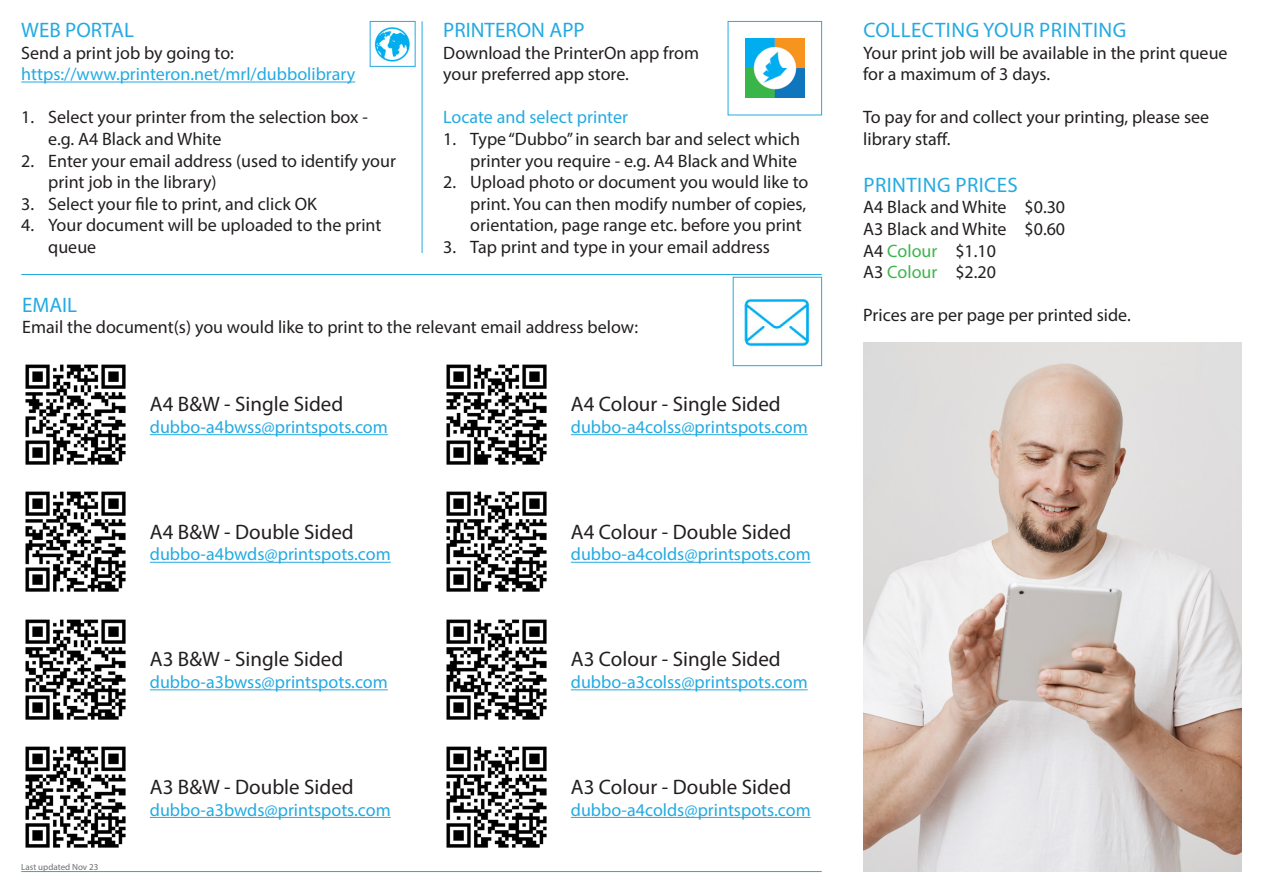
<style>
.page{position:relative;width:1263px;height:893px;background:#fff}
.page>*{position:absolute;margin:0;border:0;box-sizing:border-box;transform-origin:0 0}
.t1{font:21px "Myriad Pro";color:#231f20}
.Section_Heading{font:21px "Myriad Pro";letter-spacing:.02em;color:#24aae1}
.Section_Heading-2{font:21px "Myriad Pro";color:#24aae1}
.t2{font:18px/21.6px "Myriad Pro";color:#231f20}
.URL{font:18px "Myriad Pro";color:#24aae1}
.Section_Subheading{font:18px "Myriad Pro";color:#24aae1}
.t3{font:9px "Myriad Pro";color:#6c6d70}
.s1{color:#3cb54c}
</style>
<div class="page">
<img style="left:863px;top:343px;width:379px;height:529px">
<img style="left:25px;top:364px;width:101px;height:101px">
<img style="left:446px;top:364px;width:101px;height:101px">
<hr style="left:150px;top:434px;width:238px;height:1px;background:#24aae1">
<hr style="left:571px;top:434px;width:237px;height:1px;background:#24aae1">
<img style="left:25px;top:491px;width:101px;height:101px">
<img style="left:446px;top:491px;width:101px;height:101px">
<hr style="left:150px;top:562px;width:241px;height:1px;background:#24aae1">
<hr style="left:571px;top:562px;width:240px;height:1px;background:#24aae1">
<img style="left:25px;top:619px;width:101px;height:101px">
<img style="left:446px;top:619px;width:101px;height:101px">
<hr style="left:150px;top:689px;width:238px;height:1px;background:#24aae1">
<hr style="left:571px;top:689px;width:237px;height:1px;background:#24aae1">
<img style="left:25px;top:746px;width:101px;height:102px">
<img style="left:446px;top:746px;width:101px;height:102px">
<hr style="left:150px;top:817px;width:241px;height:1px;background:#24aae1">
<hr style="left:571px;top:817px;width:240px;height:1px;background:#24aae1">
<hr style="left:21px;top:871px;width:801px;height:1px;background:#24aae1">
<hr style="left:21px;top:274px;width:801px;height:1px;background:#24aae1">
<hr style="left:21px;top:82px;width:334px;height:1px;background:#24aae1">
<img style="left:745px;top:39px;width:59px;height:59px">
<div style="left:728px;top:21px;width:94px;height:94px;border:1px solid #24aae1"></div>
<hr style="left:422px;top:21px;width:1px;height:232px;background:#24aae1">
<img style="left:744px;top:298px;width:65px;height:49px">
<div style="left:733px;top:277px;width:89px;height:89px;border:1px solid #24aae1"></div>
<img style="left:374px;top:27px;width:36px;height:35px">
<div style="left:370px;top:21px;width:45px;height:46px;border:1px solid #24aae1"></div>
<p class="Section_Heading-2" style="left:21px;top:17px;width:114px">WEB PORTAL</p>
<p class="t2" style="left:21px;top:41px;width:214px">Send a print job by going to:</p>
<p class="URL" style="left:21px;top:63px;width:335px">https://www.printeron.net/mrl/dubbolibrary</p>
<p class="t2" style="left:48px;top:106px;width:321px;text-indent:-27px">1. Select your printer from the selection box - e.g. A4 Black and White</p>
<p class="t2" style="left:48px;top:149px;width:349px;text-indent:-27px">2. Enter your email address (used to identify your print job in the library)</p>
<p class="t2" style="left:21px;top:193px;width:297px">3. Select your file to print, and click OK</p>
<p class="t2" style="left:48px;top:214px;width:335px;text-indent:-27px">4. Your document will be uploaded to the print queue</p>
<p class="Section_Heading-2" style="left:443px;top:17px;width:143px">PRINTERON APP</p>
<p class="t2" style="left:443px;top:41px;width:257px">Download the PrinterOn app from</p>
<p class="t2" style="left:443px;top:63px;width:187px">your preferred app store.</p>
<p class="Section_Subheading" style="left:443px;top:106px;width:186px">Locate and select printer</p>
<p class="t2" style="left:443px;top:128px;width:358px;text-align:right">1. Type “Dubbo” in search bar and select which printer you require - e.g. A4 Black and White</p>
<p class="t2" style="left:470px;top:171px;width:340px;text-indent:-27px">2. Upload photo or document you would like to print. You can then modify number of copies, orientation, page range etc. before you print</p>
<p class="t2" style="left:443px;top:236px;width:328px">3. Tap print and type in your email address</p>
<p class="Section_Heading" style="left:22px;top:292px;width:56px">EMAIL</p>
<p class="t2" style="left:22px;top:316px;width:617px">Email the document(s) you would like to print to the relevant email address below:</p>
<p class="t3" style="left:21px;top:862px;width:79px">Last updated Nov 23</p>
<p class="t1" style="left:150px;top:391px;width:195px">A4 B&amp;W - Single Sided</p>
<p class="URL" style="left:150px;top:416px;width:239px">dubbo-a4bwss@printspots.com</p>
<p class="t1" style="left:150px;top:519px;width:205px">A4 B&amp;W - Double Sided</p>
<p class="URL" style="left:150px;top:543px;width:242px">dubbo-a4bwds@printspots.com</p>
<p class="t1" style="left:150px;top:646px;width:195px">A3 B&amp;W - Single Sided</p>
<p class="URL" style="left:150px;top:671px;width:239px">dubbo-a3bwss@printspots.com</p>
<p class="t1" style="left:150px;top:774px;width:205px">A3 B&amp;W - Double Sided</p>
<p class="URL" style="left:150px;top:798px;width:242px">dubbo-a3bwds@printspots.com</p>
<p class="t1" style="left:571px;top:391px;width:211px">A4 Colour - Single Sided</p>
<p class="URL" style="left:571px;top:416px;width:238px">dubbo-a4colss@printspots.com</p>
<p class="t1" style="left:571px;top:519px;width:222px">A4 Colour - Double Sided</p>
<p class="URL" style="left:571px;top:543px;width:241px">dubbo-a4colds@printspots.com</p>
<p class="t1" style="left:571px;top:646px;width:211px">A3 Colour - Single Sided</p>
<p class="URL" style="left:571px;top:671px;width:238px">dubbo-a3colss@printspots.com</p>
<p class="t1" style="left:571px;top:774px;width:222px">A3 Colour - Double Sided</p>
<p class="URL" style="left:571px;top:798px;width:241px">dubbo-a4colds@printspots.com</p>
<p class="Section_Heading" style="left:863px;top:17px;width:264px">COLLECTING YOUR PRINTING</p>
<p class="t2" style="left:863px;top:41px;width:366px">Your print job will be available in the print queue for a maximum of 3 days.</p>
<p class="t2" style="left:863px;top:106px;width:348px">To pay for and collect your printing, please see library staff.</p>
<p class="Section_Heading" style="left:863px;top:172px;width:156px">PRINTING PRICES</p>
<p class="t2" style="left:863px;top:196px;width:203px">A4 Black and White $0.30</p>
<p class="t2" style="left:863px;top:218px;width:203px">A3 Black and White $0.60</p>
<p class="t2" style="left:863px;top:239px;width:134px">A4 <span class="s1">Colour</span> $1.10</p>
<p class="t2" style="left:863px;top:261px;width:134px">A3 <span class="s1">Colour</span> $2.20</p>
<p class="t2" style="left:863px;top:304px;width:269px">Prices are per page per printed side.</p>
</div>
